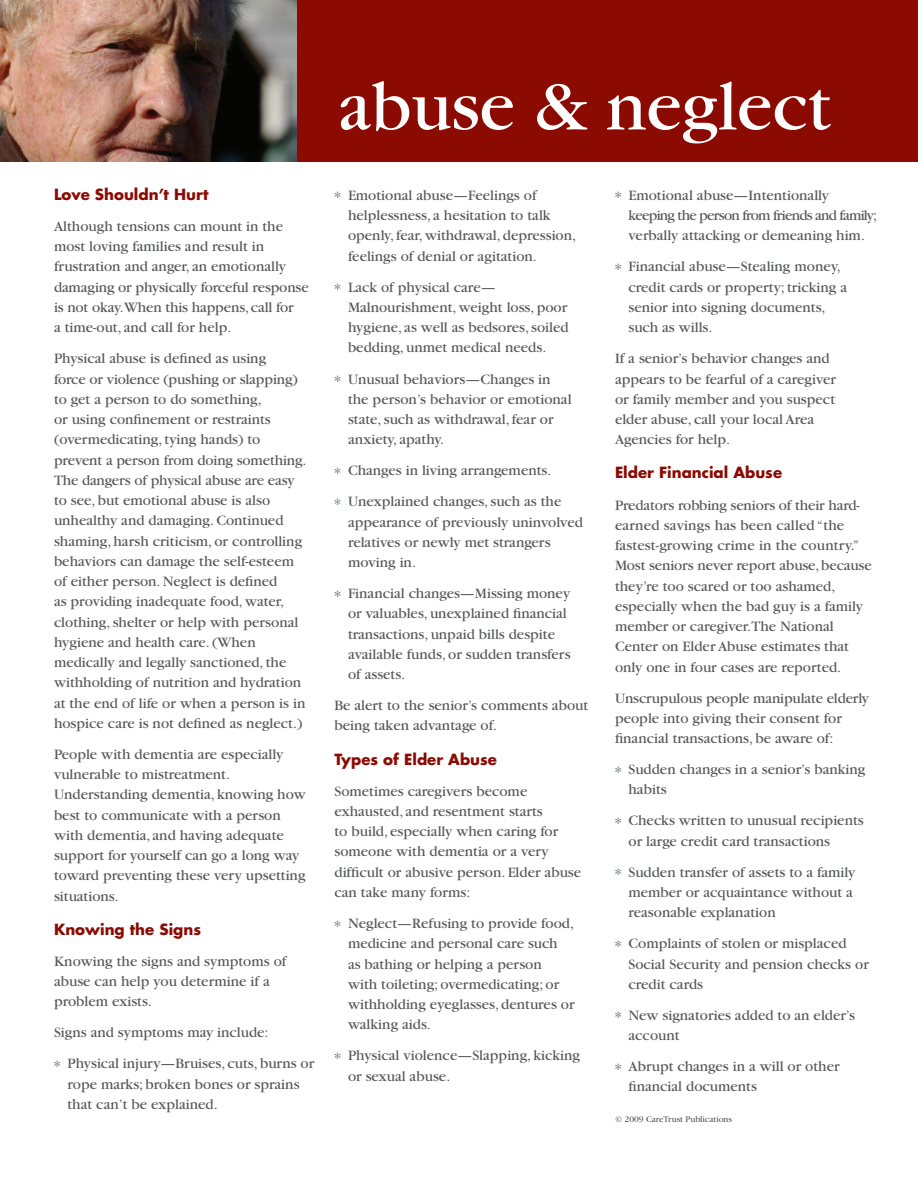
<style>
.page{position:relative;width:918px;height:1188px;background:#fff}
.page>*{position:absolute;margin:0;border:0;box-sizing:border-box;transform-origin:0 0}
.t1{font:72.15px "Garamond";color:#fff}
.text{font:15px/20.2px "Garamond";color:#57585a}
.Paragraph_Style_2{font:700 15px "Futura";color:#8b0a02}
.Paragraph_Style_1{font:700 15px "Futura";color:#8b0a02}
.text-2{font:9px "Garamond";color:#57585a}
.s1{font-family:"Monotype Sorts";font-size:9px;color:#6a747b}
</style>
<div class="page">
<div style="left:0;top:0;width:918px;height:162px;background:#8b0a02"></div>
<img style="left:0;top:0;width:297px;height:162px">
<p class="Paragraph_Style_1" style="left:54px;top:184px;width:156px">Love Shouldn’t Hurt</p>
<p class="text" style="left:54px;top:216px;width:256px">Although tensions can mount in the most loving families and result in frustration and anger, an emotionally damaging or physically forceful response is not okay.When this happens, call for<br>a time-out, and call for help.</p>
<p class="text" style="left:54px;top:349px;width:254px">Physical abuse is defined as using<br>force or violence (pushing or slapping) to get a person to do something,<br>or using confinement or restraints (overmedicating, tying hands) to prevent a person from doing something.<br>The dangers of physical abuse are easy to see, but emotional abuse is also unhealthy and damaging. Continued shaming, harsh criticism, or controlling behaviors can damage the self-esteem of either person. Neglect is defined<br>as providing inadequate food, water, clothing, shelter or help with personal hygiene and health care. (When medically and legally sanctioned, the withholding of nutrition and hydration at the end of life or when a person is in hospice care is not defined as neglect.)</p>
<p class="text" style="left:54px;top:744px;width:253px">People with dementia are especially vulnerable to mistreatment.<br>Understanding dementia, knowing how best to communicate with a person with dementia, and having adequate support for yourself can go a long way toward preventing these very upsetting situations.</p>
<p class="Paragraph_Style_2" style="left:54px;top:919px;width:149px">Knowing the Signs</p>
<p class="text" style="left:54px;top:951px;width:234px">Knowing the signs and symptoms of abuse can help you determine if a problem exists.</p>
<p class="text" style="left:54px;top:1023px;width:216px">Signs and symptoms may include:</p>
<p class="text" style="left:68px;top:1054px;width:248px;text-indent:-14px"><span class="s1">[</span> Physical injury—Bruises, cuts, burns or rope marks; broken bones or sprains that can’t be explained.</p>
<p class="t1" style="left:339px;top:69px;width:494px">abuse &amp; neglect</p>
<p class="text" style="left:348px;top:185px;width:230px;text-indent:-14px"><span class="s1">[</span> Emotional abuse—Feelings of helplessness, a hesitation to talk openly, fear, withdrawal, depression, feelings of denial or agitation.</p>
<p class="text" style="left:348px;top:277px;width:222px;text-indent:-14px"><span class="s1">[</span> Lack of physical care—<br>Malnourishment, weight loss, poor hygiene, as well as bedsores, soiled bedding, unmet medical needs.</p>
<p class="text" style="left:348px;top:369px;width:225px;text-indent:-14px"><span class="s1">[</span> Unusual behaviors—Changes in the person’s behavior or emotional state, such as withdrawal, fear or anxiety, apathy.</p>
<p class="text" style="left:334px;top:461px;width:218px"><span class="s1">[</span> Changes in living arrangements.</p>
<p class="text" style="left:348px;top:492px;width:236px;text-indent:-14px"><span class="s1">[</span> Unexplained changes, such as the appearance of previously uninvolved relatives or newly met strangers moving in.</p>
<p class="text" style="left:348px;top:584px;width:224px;text-indent:-14px"><span class="s1">[</span> Financial changes—Missing money or valuables, unexplained financial transactions, unpaid bills despite available funds, or sudden transfers of assets.</p>
<p class="text" style="left:334px;top:696px;width:255px">Be alert to the senior’s comments about being taken advantage of.</p>
<p class="Paragraph_Style_2" style="left:334px;top:749px;width:164px">Types of Elder Abuse</p>
<p class="text" style="left:334px;top:781px;width:248px">Sometimes caregivers become exhausted, and resentment starts<br>to build, especially when caring for someone with dementia or a very difficult or abusive person. Elder abuse can take many forms:</p>
<p class="text" style="left:348px;top:913px;width:228px;text-indent:-14px"><span class="s1">[</span> Neglect—Refusing to provide food, medicine and personal care such<br>as bathing or helping a person with toileting; overmedicating; or withholding eyeglasses, dentures or walking aids.</p>
<p class="text" style="left:348px;top:1046px;width:234px;text-indent:-14px"><span class="s1">[</span> Physical violence—Slapping, kicking or sexual abuse.</p>
<p class="text" style="left:628px;top:185px;width:250px;text-indent:-14px"><span class="s1">[</span> Emotional abuse—Intentionally keeping the person from friends and family; verbally attacking or demeaning him.</p>
<p class="text" style="left:628px;top:257px;width:220px;text-indent:-14px"><span class="s1">[</span> Financial abuse—Stealing money, credit cards or property; tricking a senior into signing documents, such as wills.</p>
<p class="text" style="left:615px;top:349px;width:223px">If a senior’s behavior changes and appears to be fearful of a caregiver or family member and you suspect elder abuse, call your local Area<br>Agencies for help.</p>
<p class="Paragraph_Style_2" style="left:615px;top:462px;width:169px">Elder Financial Abuse</p>
<p class="text" style="left:615px;top:495px;width:258px">Predators robbing seniors of their hard&shy;earned savings has been called “the fastest-growing crime in the country.” Most seniors never report abuse, because they’re too scared or too ashamed, especially when the bad guy is a family member or caregiver.The National Center on Elder Abuse estimates that only one in four cases are reported.</p>
<p class="text" style="left:615px;top:688px;width:256px">Unscrupulous people manipulate elderly people into giving their consent for financial transactions, be aware of:</p>
<p class="text" style="left:628px;top:760px;width:239px;text-indent:-14px"><span class="s1">[</span> Sudden changes in a senior’s banking habits</p>
<p class="text" style="left:628px;top:811px;width:237px;text-indent:-14px"><span class="s1">[</span> Checks written to unusual recipients or large credit card transactions</p>
<p class="text" style="left:628px;top:862px;width:228px;text-indent:-14px"><span class="s1">[</span> Sudden transfer of assets to a family member or acquaintance without a reasonable explanation</p>
<p class="text" style="left:628px;top:934px;width:242px;text-indent:-14px"><span class="s1">[</span> Complaints of stolen or misplaced<br>Social Security and pension checks or credit cards</p>
<p class="text" style="left:628px;top:1005px;width:228px;text-indent:-14px"><span class="s1">[</span> New signatories added to an elder’s account</p>
<p class="text" style="left:628px;top:1057px;width:213px;text-indent:-14px"><span class="s1">[</span> Abrupt changes in a will or other financial documents</p>
<p class="text-2" style="left:615px;top:1115px;width:119px">© 2009 CareTrust Publications</p>
</div>
